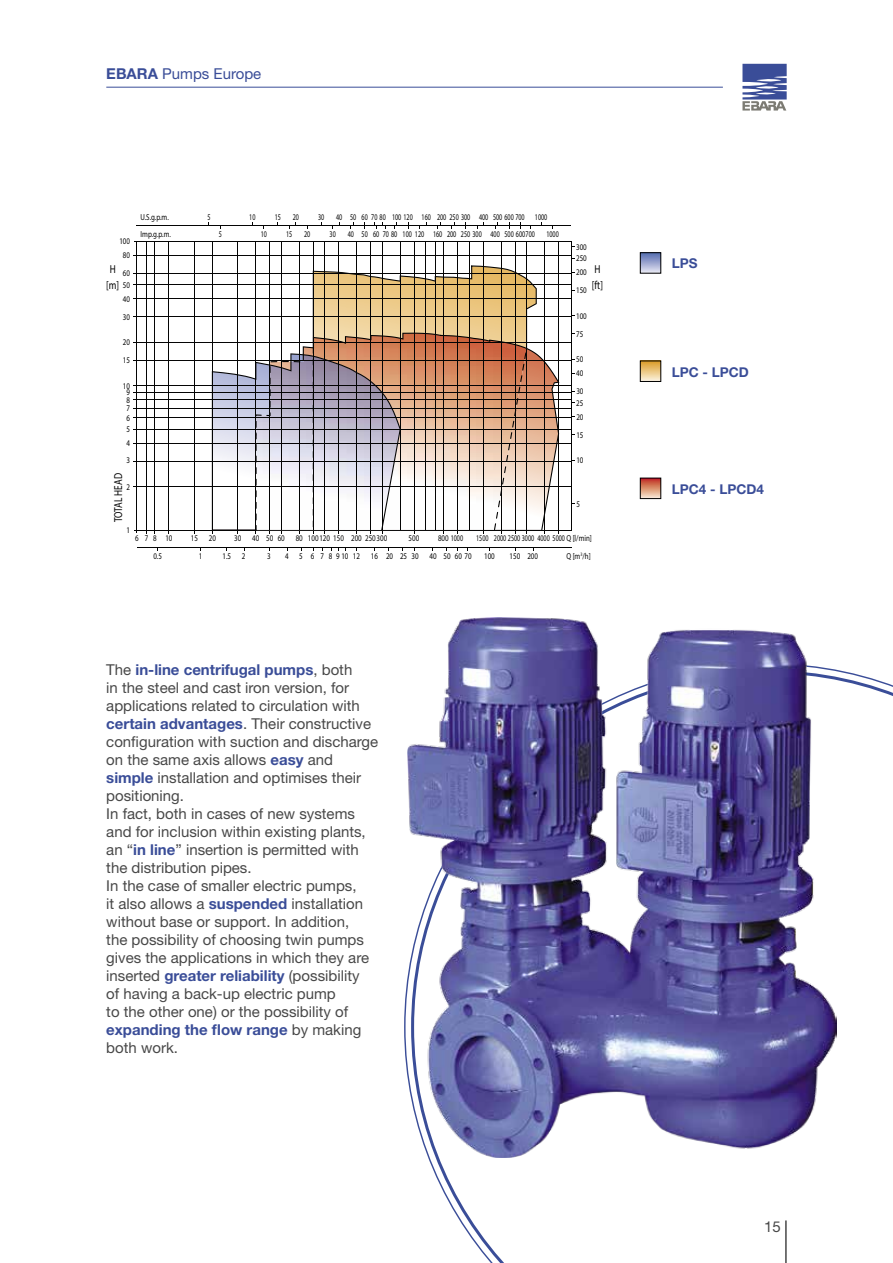
<style>
.page{position:relative;width:893px;height:1263px;background:#fff}
.page>*{position:absolute;margin:0;border:0;box-sizing:border-box;transform-origin:0 0}
.t1{font:15px/18px "Helvetica Neue";color:#484848}
.t2{font:15px "Helvetica Neue";color:#3a4d98}
.t3{font:700 13.5px "Helvetica Neue";color:#3a4d98}
.t4{font:11.55px/15.9px "Myriad Pro";color:#040404;text-align:center;scale:.8 1}
.t5{font:8.7px/14px "Myriad Pro";color:#040404;scale:.8 1}
.t6{font:8.7px/16.8px "Myriad Pro";color:#040404;scale:.7 1}
.t7{font:8.7px "Myriad Pro";letter-spacing:.4em;color:#040404;scale:.8 1}
.s1{font-weight:700}
.s2{font-weight:700;color:#3a4d98}
</style>
<div class="page">
<svg style="left:742px;top:64px;width:45px;height:47px;background:#7883af"></svg>
<hr style="left:106px;top:87px;width:617px;height:1px;background:#3a4d98">
<svg style="left:428px;top:669px;width:465px;height:594px"></svg>
<hr style="left:137px;top:241px;width:1px;height:292px;background:#040404">
<hr style="left:134px;top:241px;width:437px;height:1px;background:#040404">
<hr style="left:571px;top:241px;width:1px;height:289px;background:#040404">
<hr style="left:134px;top:530px;width:437px;height:1px;background:#040404">
<hr style="left:137px;top:225px;width:434px;height:1px;background:#040404">
<hr style="left:137px;top:547px;width:434px;height:1px;background:#040404">
<svg style="left:545px;top:361px;width:13px;height:153px"></svg>
<svg style="left:212px;top:265px;width:333px;height:268px"></svg>
<hr style="left:137px;top:360px;width:434px;height:1px;background:#040404">
<hr style="left:137px;top:385px;width:434px;height:1px;background:#040404">
<hr style="left:137px;top:392px;width:434px;height:1px;background:#040404">
<hr style="left:137px;top:399px;width:434px;height:1px;background:#040404">
<hr style="left:137px;top:408px;width:434px;height:1px;background:#040404">
<hr style="left:137px;top:418px;width:434px;height:1px;background:#040404">
<hr style="left:137px;top:486px;width:434px;height:1px;background:#040404">
<hr style="left:137px;top:461px;width:434px;height:1px;background:#040404">
<hr style="left:137px;top:443px;width:434px;height:1px;background:#040404">
<hr style="left:137px;top:429px;width:434px;height:1px;background:#040404">
<hr style="left:137px;top:255px;width:434px;height:1px;background:#040404">
<hr style="left:137px;top:299px;width:434px;height:1px;background:#040404">
<hr style="left:137px;top:342px;width:434px;height:1px;background:#040404">
<hr style="left:137px;top:273px;width:434px;height:1px;background:#040404">
<hr style="left:137px;top:285px;width:434px;height:1px;background:#040404">
<hr style="left:137px;top:317px;width:434px;height:1px;background:#040404">
<hr style="left:238px;top:241px;width:1px;height:289px;background:#040404">
<hr style="left:270px;top:241px;width:1px;height:289px;background:#040404">
<hr style="left:281px;top:241px;width:1px;height:289px;background:#040404">
<hr style="left:212px;top:241px;width:1px;height:289px;background:#040404">
<hr style="left:256px;top:241px;width:1px;height:289px;background:#040404">
<hr style="left:299px;top:241px;width:1px;height:289px;background:#040404">
<hr style="left:382px;top:241px;width:1px;height:289px;background:#040404">
<hr style="left:313px;top:241px;width:1px;height:289px;background:#040404">
<hr style="left:325px;top:241px;width:1px;height:289px;background:#040404">
<hr style="left:339px;top:241px;width:1px;height:289px;background:#040404">
<hr style="left:357px;top:241px;width:1px;height:289px;background:#040404">
<hr style="left:371px;top:241px;width:1px;height:289px;background:#040404">
<hr style="left:400px;top:241px;width:1px;height:289px;background:#040404">
<hr style="left:414px;top:241px;width:1px;height:289px;background:#040404">
<hr style="left:425px;top:241px;width:1px;height:289px;background:#040404">
<hr style="left:435px;top:241px;width:1px;height:289px;background:#040404">
<hr style="left:443px;top:241px;width:1px;height:289px;background:#040404">
<hr style="left:457px;top:241px;width:1px;height:289px;background:#040404">
<hr style="left:194px;top:241px;width:1px;height:289px;background:#040404">
<hr style="left:469px;top:241px;width:1px;height:289px;background:#040404">
<hr style="left:483px;top:241px;width:1px;height:289px;background:#040404">
<hr style="left:146px;top:241px;width:1px;height:289px;background:#040404">
<hr style="left:155px;top:241px;width:1px;height:289px;background:#040404">
<hr style="left:169px;top:241px;width:1px;height:289px;background:#040404">
<hr style="left:501px;top:241px;width:1px;height:289px;background:#040404">
<hr style="left:515px;top:241px;width:1px;height:289px;background:#040404">
<hr style="left:526px;top:241px;width:1px;height:289px;background:#040404">
<hr style="left:544px;top:241px;width:1px;height:289px;background:#040404">
<hr style="left:558px;top:241px;width:1px;height:289px;background:#040404">
<div style="left:640px;top:253px;width:21px;height:20px;background:linear-gradient(to bottom,#576db1,#dfdfef)"></div>
<div style="left:640px;top:252px;width:21px;height:22px;border:1px solid #000"></div>
<div style="left:640px;top:361px;width:21px;height:20px;background:linear-gradient(to bottom,#db9c27,#f9ecd1)"></div>
<div style="left:640px;top:361px;width:21px;height:21px;border:1px solid #000"></div>
<svg style="left:642px;top:480px;width:17px;height:17px"></svg>
<div style="left:640px;top:478px;width:21px;height:21px;border:1px solid #000"></div>
<img style="left:408px;top:617px;width:428px;height:540px">
<p class="t2" style="left:106px;top:65px;width:157px"><span class="s1">EBARA</span> Pumps Europe</p>
<p class="t5" style="left:119px;top:234px;width:15px">100</p>
<p class="t5" style="left:141px;top:210px;width:37px">U.S.g.p.m.</p>
<p class="t6" style="left:293px;top:208px;width:10px">20</p>
<p class="t5" style="left:141px;top:227px;width:39px">Imp.g.p.m.</p>
<p class="t6" style="left:207px;top:208px;width:6px">5</p>
<p class="t6" style="left:479px;top:208px;width:99px;text-align:center">400 500 600 700 1000<br>400 500 600700</p>
<p class="t6" style="left:249px;top:208px;width:10px">10</p>
<p class="t6" style="left:318px;top:208px;width:10px">30</p>
<p class="t6" style="left:336px;top:208px;width:10px">40</p>
<p class="t6" style="left:330px;top:225px;width:10px">30</p>
<p class="t6" style="left:348px;top:225px;width:30px">40 50</p>
<p class="t6" style="left:350px;top:208px;width:10px">50</p>
<p class="t6" style="left:373px;top:208px;width:75px;text-indent:-12px">60 70 80 100 120<br>60 70 80 100 120</p>
<p class="t6" style="left:422px;top:208px;width:71px">160 200 250 300</p>
<p class="t6" style="left:275px;top:208px;width:10px">15</p>
<p class="t6" style="left:261px;top:225px;width:10px">10</p>
<p class="t6" style="left:304px;top:225px;width:10px">20</p>
<p class="t6" style="left:433px;top:225px;width:71px">160 200 250 300</p>
<p class="t6" style="left:546px;top:225px;width:19px">1000</p>
<p class="t6" style="left:219px;top:225px;width:6px">5</p>
<p class="t6" style="left:286px;top:225px;width:10px">15</p>
<p class="t5" style="left:576px;top:240px;width:15px">300</p>
<p class="t5" style="left:123px;top:246px;width:10px;line-height:18px">80<br>60</p>
<p class="t5" style="left:123px;top:278px;width:10px">50<br>40</p>
<p class="t5" style="left:576px;top:251px;width:15px">250</p>
<p class="t4" style="left:106px;top:261px;width:18px">H [m]</p>
<p class="t4" style="left:592px;top:261px;width:15px;text-align:left">H [ft]</p>
<p class="t5" style="left:576px;top:265px;width:15px">200</p>
<p class="t5" style="left:576px;top:283px;width:15px">150</p>
<p class="t5" style="left:123px;top:310px;width:10px">30</p>
<p class="t5" style="left:576px;top:309px;width:15px">100</p>
<p class="t5" style="left:576px;top:327px;width:10px">75</p>
<p class="t5" style="left:123px;top:335px;width:10px">20</p>
<p class="t5" style="left:123px;top:353px;width:10px">15</p>
<p class="t5" style="left:126px;top:389px;width:6px;line-height:7.4px">9<br>8</p>
<p class="t5" style="left:126px;top:403px;width:6px;line-height:9.6px">7<br>6</p>
<p class="t5" style="left:126px;top:422px;width:6px">5<br>4</p>
<p class="t5" style="left:126px;top:453px;width:6px">3</p>
<p class="t5" style="left:126px;top:480px;width:6px">2</p>
<p class="t5" style="left:123px;top:379px;width:10px">10</p>
<p class="t4" style="left:110px;top:522px;width:63px;rotate:-90deg">TOTAL HEAD</p>
<p class="t5" style="left:576px;top:352px;width:10px">50</p>
<p class="t5" style="left:576px;top:366px;width:10px">40</p>
<p class="t5" style="left:576px;top:384px;width:10px">30</p>
<p class="t5" style="left:576px;top:396px;width:10px">25</p>
<p class="t5" style="left:576px;top:410px;width:10px">20</p>
<p class="t5" style="left:576px;top:428px;width:10px">15</p>
<p class="t5" style="left:576px;top:453px;width:10px">10</p>
<p class="t5" style="left:576px;top:497px;width:6px">5</p>
<p class="t5" style="left:126px;top:523px;width:6px">1</p>
<p class="t5" style="left:135px;top:531px;width:48px">678 10</p>
<p class="t5" style="left:191px;top:531px;width:10px">15</p>
<p class="t5" style="left:209px;top:531px;width:10px">20</p>
<p class="t5" style="left:234px;top:531px;width:10px">30</p>
<p class="t5" style="left:252px;top:531px;width:42px">40 50 60</p>
<p class="t5" style="left:296px;top:531px;width:116px">80 100120 150 200 250300</p>
<p class="t5" style="left:409px;top:531px;width:15px">500</p>
<p class="t5" style="left:153px;top:549px;width:12px">0.5</p>
<p class="t5" style="left:223px;top:549px;width:30px">1.5 2</p>
<p class="t5" style="left:199px;top:549px;width:6px">1</p>
<p class="t5" style="left:267px;top:549px;width:6px">3</p>
<p class="t7" style="left:285px;top:550px;width:95px">4 5 6 7891012</p>
<p class="t5" style="left:371px;top:549px;width:61px">16 20 25 30</p>
<p class="t6" style="left:494px;top:529px;width:141px">2000 2500 3000 4000 5000 Q [l/min]</p>
<p class="t5" style="left:438px;top:531px;width:33px">800 1000</p>
<p class="t6" style="left:476px;top:529px;width:19px">1500</p>
<p class="t5" style="left:429px;top:549px;width:54px">40 50 60 70</p>
<p class="t5" style="left:566px;top:549px;width:32px">Q [m<sup>3</sup>/h]</p>
<p class="t5" style="left:484px;top:549px;width:15px">100</p>
<p class="t5" style="left:510px;top:549px;width:37px">150 200</p>
<p class="t1" style="left:106px;top:661px;width:273px">The <span class="s2">in-line centrifugal pumps</span>, both<br>in the steel and cast iron version, for applications related to circulation with <span class="s2">certain advantages</span>. Their constructive configuration with suction and discharge on the same axis allows <span class="s2">easy</span> and <span class="s2">simple</span> installation and optimises their positioning.<br>In fact, both in cases of new systems and for inclusion within existing plants, an “<span class="s2">in line</span>” insertion is permitted with the distribution pipes.<br>In the case of smaller electric pumps,<br>it also allows a <span class="s2">suspended</span> installation without base or support. In addition,<br>the possibility of choosing twin pumps gives the applications in which they are inserted <span class="s2">greater reliability</span> (possibility<br>of having a back-up electric pump<br>to the other one) or the possibility of <span class="s2">expanding the flow range</span> by making both work.</p>
<p class="t3" style="left:672px;top:255px;width:27px">LPS</p>
<p class="t3" style="left:672px;top:363px;width:79px">LPC - LPCD</p>
<p class="t3" style="left:672px;top:480px;width:94px">LPC4 - LPCD4</p>
<p class="t1" style="left:764px;top:1218px;width:18px">15</p>
</div>
